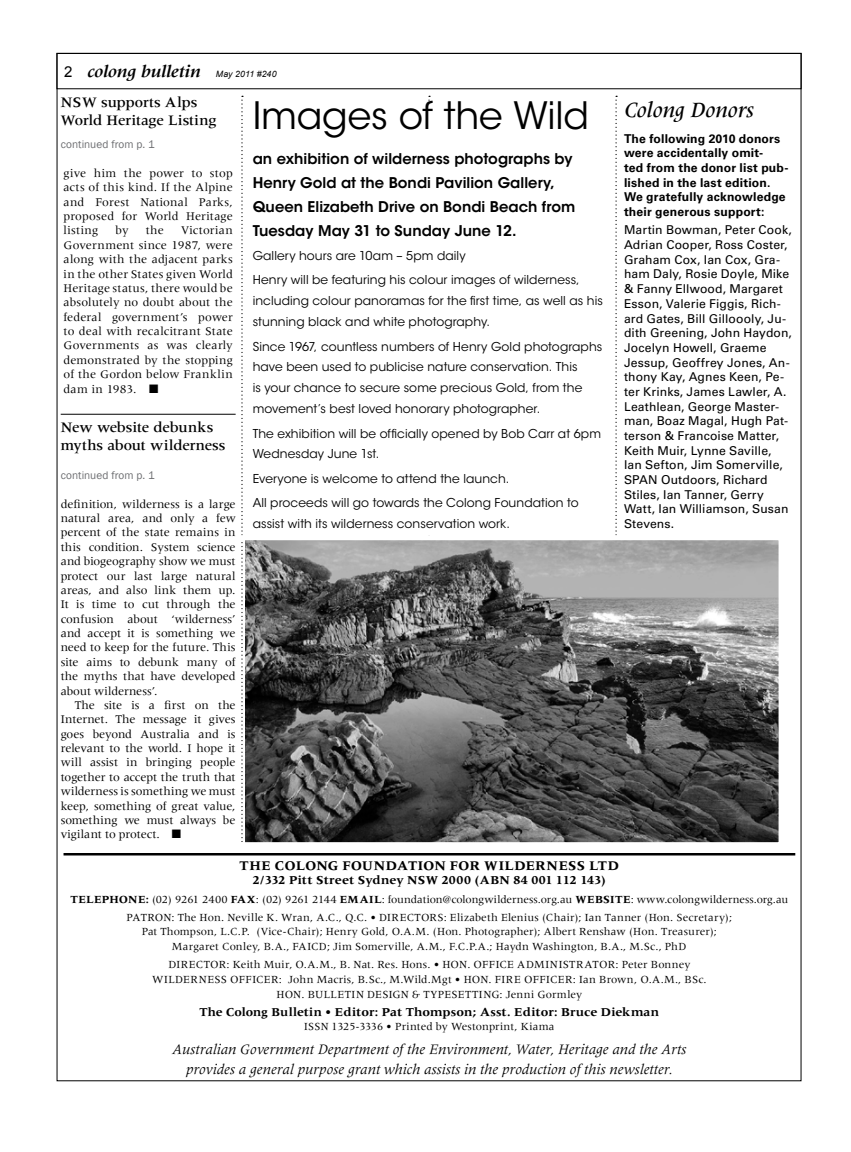
<style>
.page{position:relative;width:851px;height:1152px;background:#fff}
.page>*{position:absolute;margin:0;border:0;box-sizing:border-box;transform-origin:0 0}
.t1{font:37.5px "ITC Avant Garde Std";letter-spacing:-.005em;color:#000}
.t2{font:italic 500 22.5px "Meridien LT Std";letter-spacing:-.005em;color:#000}
.t3{font:italic 700 17.5px "Meridien LT Std";color:#000}
.t4{font:italic 15px/20.1px "Meridien LT Std";letter-spacing:-.005em;color:#000;text-align:center}
.t5{font:500 15px/18px "Meridien LT Std";letter-spacing:-.01em;color:#000}
.t6{font:600 14.75px/23.9px "ITC Avant Garde Std";color:#000}
.t7{font:700 13.75px "Meridien LT Std";letter-spacing:.01em;color:#000}
.t8{font:700 12.5px "Meridien LT Std";letter-spacing:.005em;color:#000}
.t9{font:12.25px/14.4px "Meridien LT Std";letter-spacing:.005em;color:#000;text-align:justify}
.t10{font:12.25px/20.9px "ITC Avant Garde Std";letter-spacing:.01em;color:#000}
.t11{font:12.25px/14.6px "Univers LT Std";letter-spacing:.005em;color:#000}
.t12{font:700 12.25px/14.6px "Univers LT Std";letter-spacing:.015em;color:#000}
.t13{font:11.25px/14.6px "Meridien LT Std";letter-spacing:.01em;color:#000;text-align:center}
.t14{font:11.25px "Franklin Gothic";letter-spacing:.005em;color:#6d6e71}
.s1{font-family:"Arial";font-weight:400;font-style:normal;font-size:15px}
.s2{font-family:"Arial";font-weight:400;font-size:8.75px}
.s3{font-weight:700}
.s4{font-weight:400}
</style>
<div class="page">
<div style="left:57px;top:53px;width:744px;height:36px;border:1px solid #000"></div>
<svg style="left:241px;top:96px;width:2px;height:743px"></svg>
<svg style="left:615px;top:96px;width:2px;height:439px"></svg>
<hr style="left:63px;top:853px;width:732px;height:2px;background:#000">
<img style="left:245px;top:541px;width:532px;height:300px">
<div style="left:233px;top:535px;width:550px;height:312px;border:5px solid #fff"></div>
<hr style="left:61px;top:414px;width:174px;height:1px;background:#000">
<h3 class="t3" style="left:64px;top:62px;width:214px"><span class="s1">2</span> colong bulletin <span class="s2">May 2011 #240</span></h3>
<p class="t5" style="left:61px;top:93px;width:158px">NSW supports Alps<br>World Heritage Listing</p>
<p class="t14" style="left:61px;top:137px;width:95px">continued from p. 1</p>
<p class="t9" style="left:63px;top:166px;width:171px">give him the power to stop acts of this kind. If the Alpine and Forest National Parks, proposed for World Heritage listing</p>
<p class="t9" style="left:115px;top:223px;width:15px">by</p>
<p class="t9" style="left:146px;top:223px;width:20px">the</p>
<p class="t9" style="left:63px;top:223px;width:171px;text-indent:117px">Victorian Government since 1987, were along with the adjacent parks in the other States given World Heritage status, there would be absolutely no doubt about the federal government’s power to deal with recalcitrant State Governments as was clearly demonstrated by the stopping of the Gordon below Franklin dam in 1983. ■</p>
<p class="t5" style="left:61px;top:418px;width:166px">New website debunks myths about wilderness</p>
<p class="t14" style="left:61px;top:468px;width:95px">continued from p. 1</p>
<p class="t9" style="left:61px;top:496px;width:176px">definition, wilderness is a large natural area, and only a few percent of the state remains in this condition. System science and biogeography show we must protect our last large natural areas, and also link them up.<br>It is time to cut through the confusion about ‘wilderness’ and accept it is something we need to keep for the future. This site aims to debunk many of the myths that have developed about wilderness’.</p>
<p class="t9" style="left:61px;top:697px;width:176px;text-indent:14px">The site is a first on the Internet. The message it gives goes beyond Australia and is relevant to the world. I hope it will assist in bringing people together to accept the truth that wilderness is something we must keep, something of great value, something we must always be vigilant to protect. ■</p>
<h1 class="t1" style="left:253px;top:93px;width:338px">Images of the Wild</h1>
<p class="t6" style="left:253px;top:147px;width:324px">an exhibition of wilderness photographs by Henry Gold at the Bondi Pavilion Gallery, Queen Elizabeth Drive on Bondi Beach from Tuesday May 31 to Sunday June 12.</p>
<p class="t10" style="left:253px;top:243px;width:328px;line-height:24.4px">Gallery hours are 10am – 5pm daily<br>Henry will be featuring his colour images of wilderness,</p>
<p class="t10" style="left:253px;top:290px;width:352px">including colour panoramas for the first time, as well as his stunning black and white photography.</p>
<p class="t10" style="left:253px;top:336px;width:351px">Since 1967, countless numbers of Henry Gold photographs have been used to publicise nature conservation. This<br>is your chance to secure some precious Gold, from the movement’s best loved honorary photographer.</p>
<p class="t10" style="left:253px;top:423px;width:350px">The exhibition will be officially opened by Bob Carr at 6pm<br>Wednesday June 1st.</p>
<p class="t10" style="left:253px;top:466px;width:327px;line-height:24.4px">Everyone is welcome to attend the launch.<br>All proceeds will go towards the Colong Foundation to</p>
<p class="t10" style="left:253px;top:513px;width:259px">assist with its wilderness conservation work.</p>
<h2 class="t2" style="left:624px;top:98px;width:131px">Colong Donors</h2>
<p class="t12" style="left:624px;top:131px;width:166px">The following 2010 donors were accidentally omit-<br>ted from the donor list pub&shy;lished in the last edition.<br>We gratefully acknowledge their generous support:</p>
<p class="t11" style="left:624px;top:223px;width:169px">Martin Bowman, Peter Cook,<br>Adrian Cooper, Ross Coster,<br>Graham Cox, Ian Cox, Gra&shy;ham Daly, Rosie Doyle, Mike &amp; Fanny Ellwood, Margaret<br>Esson, Valerie Figgis, Rich&shy;ard Gates, Bill Gilloooly, Ju&shy;dith Greening, John Haydon,<br>Jocelyn Howell, Graeme<br>Jessup, Geoffrey Jones, An&shy;thony Kay, Agnes Keen, Pe&shy;ter Krinks, James Lawler, A.<br>Leathlean, George Master&shy;man, Boaz Magal, Hugh Pat&shy;terson &amp; Francoise Matter,<br>Keith Muir, Lynne Saville,<br>Ian Sefton, Jim Somerville,<br>SPAN Outdoors, Richard<br>Stiles, Ian Tanner, Gerry<br>Watt, Ian Williamson, Susan<br>Stevens.</p>
<p class="t7" style="left:239px;top:857px;width:381px">THE COLONG FOUNDATION FOR WILDERNESS LTD</p>
<p class="t8" style="left:253px;top:873px;width:354px">2/332 Pitt Street Sydney Nsw 2000 (Abn 84 001 112 143)</p>
<p class="t13" style="left:70px;top:889px;width:719px;line-height:18.2px"><span class="s3">TELEPHONE:</span> (02) 9261 2400 <span class="s3">FAX</span>: (02) 9261 2144 <span class="s3">EMAIL</span>: foundation@colongwilderness.org.au <span class="s3">WEBSITE</span>: www.colongwilderness.org.au<br>PATRON: The Hon. Neville K. Wran, A.C., Q.C. • DIRECTORS: Elizabeth Elenius (Chair); Ian Tanner (Hon. Secretary);</p>
<p class="t13" style="left:142px;top:924px;width:576px">Pat Thompson, L.C.P. (Vice-Chair); Henry Gold, O.A.M. (Hon. Photographer); Albert Renshaw (Hon. Treasurer);<br>Margaret Conley, B.A., FAICD; Jim Somerville, A.M., F.C.P.A.; Haydn Washington, B.A., M.Sc., PhD</p>
<p class="t13" style="left:152px;top:957px;width:556px">DIRECTOR: Keith Muir, O.A.M., B. Nat. Res. Hons. • HON. OFFICE ADMINISTRATOR: Peter Bonney<br>WILDERNESS OFFICER: John Macris, B.Sc., M.Wild.Mgt • HON. FIRE OFFICER: Ian Brown, O.A.M., BSc.<br>HON. BULLETIN DESIGN &amp; TYPESETTING: Jenni Gormley</p>
<p class="t8" style="left:199px;top:1004px;width:461px">The Colong Bulletin <span class="s4">•</span> Editor: Pat Thompson; Asst. Editor: Bruce Diekman</p>
<p class="t13" style="left:304px;top:1019px;width:252px">ISSN 1325-3336 • Printed by Westonprint, Kiama</p>
<p class="t4" style="left:172px;top:1039px;width:515px">Australian Government Department of the Environment, Water, Heritage and the Arts provides a general purpose grant which assists in the production of this newsletter.</p>
</div>
